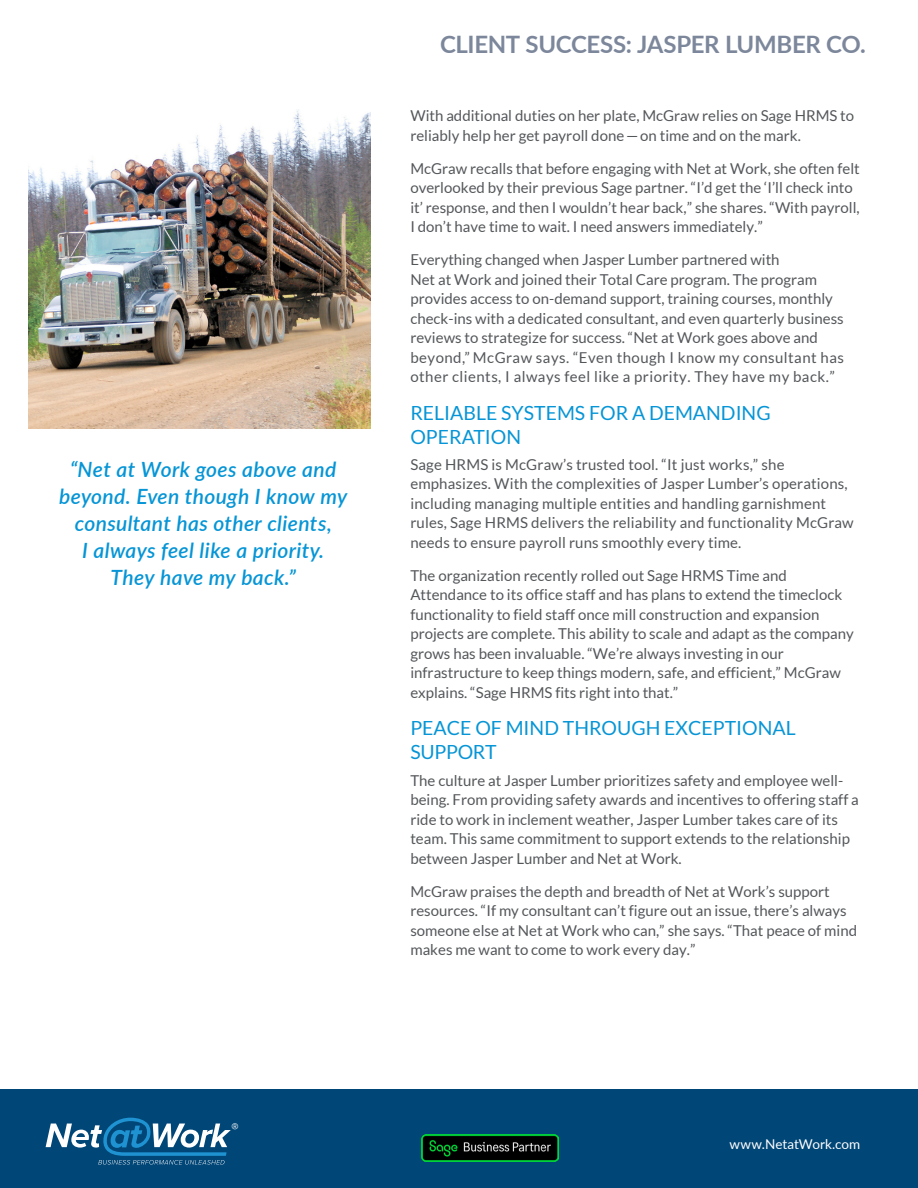
<style>
.page{position:relative;width:918px;height:1188px;background:#fff}
.page>*{position:absolute;margin:0;border:0;box-sizing:border-box;transform-origin:0 0}
.Customer_Info_body{font:700 24px "Lato";letter-spacing:-.015em;color:#7c879b}
.Large_Quote{font:italic 600 21px/27px "Lato";letter-spacing:.015em;color:#0695d6;text-align:center}
.Body_Copy{font:19.5px/24px "Lato";color:#0695d6}
.Body_Copy-2{font:15px/19.5px "Lato";color:#54575a}
.t1{font:700 14.4px "Proxima Nova";color:#fff}
.Quote_Author{font:13.5px "Lato";color:#fff}
</style>
<div class="page">
<div style="left:0;top:1089px;width:918px;height:99px;background:#004677"></div>
<svg style="left:46px;top:1118px;width:185px;height:47px"></svg>
<img style="left:28px;top:109px;width:342px;height:320px">
<img style="left:422px;top:1135px;width:136px;height:27px">
<p class="Large_Quote" style="left:59px;top:455px;width:290px">“Net at Work goes above and beyond. Even though I know my consultant has other clients,<br>I always feel like a priority.<br>They have my back.”</p>
<p class="Customer_Info_body" style="left:440px;top:27px;width:427px">CLIENT SUCCESS: JASPER LUMBER CO.</p>
<p class="Body_Copy-2" style="left:410px;top:106px;width:445px">With additional duties on her plate, McGraw relies on Sage HRMS to reliably help her get payroll done—on time and on the mark.</p>
<p class="Body_Copy-2" style="left:410px;top:158px;width:451px">McGraw recalls that before engaging with Net at Work, she often felt overlooked by their previous Sage partner. “I’d get the ‘I’ll check into it’ response, and then I wouldn’t hear back,” she shares. “With payroll, I don’t have time to wait. I need answers immediately.”</p>
<p class="Body_Copy-2" style="left:410px;top:250px;width:435px">Everything changed when Jasper Lumber partnered with<br>Net at Work and joined their Total Care program. The program provides access to on-demand support, training courses, monthly check-ins with a dedicated consultant, and even quarterly business reviews to strategize for success. “Net at Work goes above and beyond,” McGraw says. “Even though I know my consultant has other clients, I always feel like a priority. They have my back.”</p>
<p class="Body_Copy" style="left:410px;top:400px;width:362px">RELIABLE SYSTEMS FOR A DEMANDING<br>OPERATION</p>
<p class="Body_Copy-2" style="left:410px;top:455px;width:445px">Sage HRMS is McGraw’s trusted tool. “It just works,” she emphasizes. With the complexities of Jasper Lumber’s operations, including managing multiple entities and handling garnishment rules, Sage HRMS delivers the reliability and functionality McGraw needs to ensure payroll runs smoothly every time.</p>
<p class="Body_Copy-2" style="left:410px;top:566px;width:445px">The organization recently rolled out Sage HRMS Time and Attendance to its office staff and has plans to extend the timeclock functionality to field staff once mill construction and expansion projects are complete. This ability to scale and adapt as the company grows has been invaluable. “We’re always investing in our infrastructure to keep things modern, safe, and efficient,” McGraw explains. “Sage HRMS fits right into that.”</p>
<p class="Body_Copy" style="left:410px;top:716px;width:387px">PEACE OF MIND THROUGH EXCEPTIONAL<br>SUPPORT</p>
<p class="Body_Copy-2" style="left:410px;top:770px;width:450px">The culture at Jasper Lumber prioritizes safety and employee well&shy;being. From providing safety awards and incentives to offering staff a ride to work in inclement weather, Jasper Lumber takes care of its team. This same commitment to support extends to the relationship between Jasper Lumber and Net at Work.</p>
<p class="Body_Copy-2" style="left:410px;top:881px;width:448px">McGraw praises the depth and breadth of Net at Work’s support resources. “If my consultant can’t figure out an issue, there’s always someone else at Net at Work who can,” she says. “That peace of mind makes me want to come to work every day.”</p>
<p class="t1" style="left:231px;top:1118px;width:9px">®</p>
<p class="Quote_Author" style="left:730px;top:1134px;width:132px">www.NetatWork.com</p>
</div>
